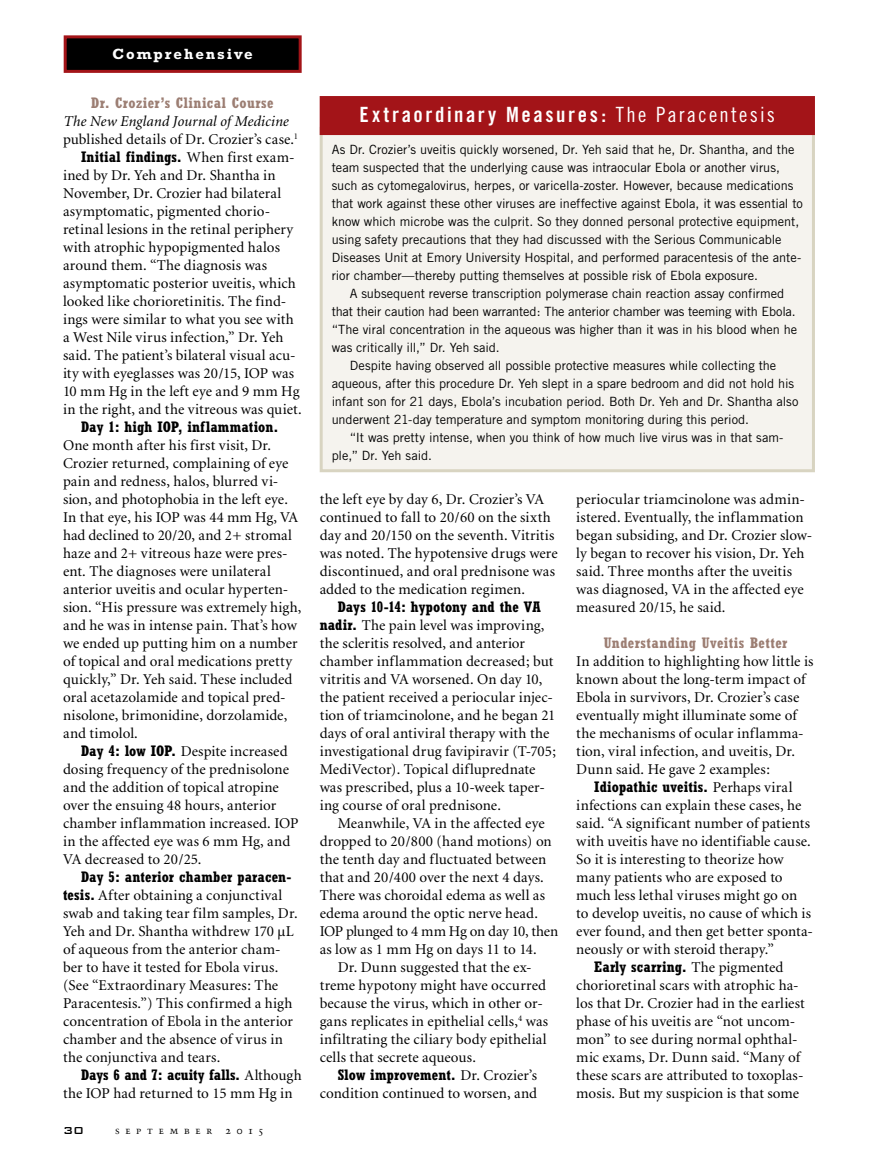
<style>
.page{position:relative;width:878px;height:1175px;background:#fff}
.page>*{position:absolute;margin:0;border:0;box-sizing:border-box;transform-origin:0 0}
.t1{font:21px "Trade Gothic Bold Cond Twenty";letter-spacing:.125em;color:#fff}
.t2{font:15px/18px "Minion";letter-spacing:.01em;color:#000}
.t3{font:700 condensed 15px "Rockwell";letter-spacing:.01em;color:#000}
.t4{font:700 condensed 15px "Rockwell";letter-spacing:.03em;color:#9c7e73}
.t5{font:15px "Minion";letter-spacing:-.025em;color:#000}
.t6{font:700 15px "Rockwell";letter-spacing:.13em;color:#fff}
.t7{font:500 13.5px "Bank Gothic BT";color:#000}
.t8{font:12.75px/18px "Trade Gothic";letter-spacing:-.005em;color:#000}
.t9{font:10.5px "Trump Mediaeval SC";letter-spacing:.535em;color:#000}
.s1{font-style:italic}
.s2{font-family:"Minion";font-weight:400;font-stretch:normal}
.s3{font-family:"Rockwell";font-weight:700;font-stretch:condensed}
.s4{font-family:"Trade Gothic Cond Eighteen"}
</style>
<div class="page">
<div style="left:65px;top:37px;width:235px;height:34px;background:#000"></div>
<div style="left:64px;top:35px;width:238px;height:38px;border:3px solid #a31418"></div>
<div style="left:321px;top:128px;width:492px;height:343px;background:#f5f3ee"></div>
<div style="left:320px;top:127px;width:494px;height:345px;border:3px solid #d8d4c1"></div>
<div style="left:321px;top:98px;width:492px;height:36px;background:#a31418"></div>
<div style="left:320px;top:96px;width:494px;height:39px;border:3px solid #a31418"></div>
<p class="t6" style="left:112px;top:45px;width:142px">Comprehensive</p>
<p class="t4" style="left:91px;top:94px;width:184px">Dr. Crozier’s Clinical Course</p>
<p class="t2" style="left:63px;top:113px;width:236px"><span class="s1">The New England Journal of Medicine </span>published details of Dr. Crozier’s case.<sup>1</sup></p>
<p class="t3" style="left:81px;top:148px;width:215px">Initial findings. <span class="s2">When first exam-</span></p>
<p class="t2" style="left:63px;top:167px;width:240px">ined by Dr. Yeh and Dr. Shantha in November, Dr. Crozier had bilateral asymptomatic, pigmented chorio&shy;retinal lesions in the retinal periphery with atrophic hypopigmented halos around them. “The diagnosis was asymptomatic posterior uveitis, which looked like chorioretinitis. The find&shy;ings were similar to what you see with a West Nile virus infection,” Dr. Yeh said. The patient’s bilateral visual acu&shy;ity with eyeglasses was 20/15, IOP was 10 mm Hg in the left eye and 9 mm Hg in the right, and the vitreous was quiet.</p>
<p class="t3" style="left:81px;top:418px;width:198px">Day 1: high IOP, inflammation.</p>
<p class="t2" style="left:63px;top:437px;width:240px">One month after his first visit, Dr.<br>Crozier returned, complaining of eye pain and redness, halos, blurred vi&shy;sion, and photophobia in the left eye.<br>In that eye, his IOP was 44 mm Hg, VA had declined to 20/20, and 2+ stromal haze and 2+ vitreous haze were pres&shy;ent. The diagnoses were unilateral anterior uveitis and ocular hyperten&shy;sion. “His pressure was extremely high, and he was in intense pain. That’s how we ended up putting him on a number of topical and oral medications pretty quickly,” Dr. Yeh said. These included oral acetazolamide and topical pred&shy;nisolone, brimonidine, dorzolamide, and timolol.</p>
<p class="t2" style="left:63px;top:743px;width:237px;text-indent:18px"><span class="s3">Day 4: low IOP.</span> Despite increased dosing frequency of the prednisolone and the addition of topical atropine over the ensuing 48 hours, anterior chamber inflammation increased. IOP in the affected eye was 6 mm Hg, and VA decreased to 20/25.</p>
<p class="t3" style="left:81px;top:868px;width:212px">Day 5: anterior chamber paracen-</p>
<p class="t2" style="left:63px;top:887px;width:236px"><span class="s3">tesis.</span> After obtaining a conjunctival swab and taking tear film samples, Dr.<br>Yeh and Dr. Shantha withdrew 170 μL of aqueous from the anterior cham&shy;ber to have it tested for Ebola virus. (See “Extraordinary Measures: The Paracentesis.”) This confirmed a high concentration of Ebola in the anterior chamber and the absence of virus in the conjunctiva and tears.</p>
<p class="t3" style="left:81px;top:1066px;width:222px">Days 6 and 7: acuity falls. <span class="s2">Although</span></p>
<p class="t2" style="left:63px;top:1085px;width:231px">the IOP had returned to 15 mm Hg in</p>
<p class="t7" style="left:63px;top:1123px;width:22px">30</p>
<p class="t9" style="left:115px;top:1124px;width:98px">september</p>
<p class="t9" style="left:226px;top:1124px;width:40px">2015</p>
<h1 class="t1" style="left:359px;top:101px;width:417px">Extraordinary Measures: <span class="s4">The Paracentesis</span></h1>
<p class="t8" style="left:332px;top:140px;width:472px">As Dr. Crozier’s uveitis quickly worsened, Dr. Yeh said that he, Dr. Shantha, and the team suspected that the underlying cause was intraocular Ebola or another virus, such as cytomegalovirus, herpes, or varicella-zoster. However, because medications that work against these other viruses are ineffective against Ebola, it was essential to know which microbe was the culprit. So they donned personal protective equipment, using safety precautions that they had discussed with the Serious Communicable Diseases Unit at Emory University Hospital, and performed paracentesis of the ante&shy;rior chamber—thereby putting themselves at possible risk of Ebola exposure.</p>
<p class="t8" style="left:350px;top:284px;width:436px">A subsequent reverse transcription polymerase chain reaction assay confirmed</p>
<p class="t8" style="left:332px;top:302px;width:465px">that their caution had been warranted: The anterior chamber was teeming with Ebola.</p>
<p class="t8" style="left:332px;top:320px;width:467px">“The viral concentration in the aqueous was higher than it was in his blood when he</p>
<p class="t8" style="left:332px;top:338px;width:169px">was critically ill,” Dr. Yeh said.</p>
<p class="t8" style="left:350px;top:356px;width:428px">Despite having observed all possible protective measures while collecting the</p>
<p class="t8" style="left:332px;top:374px;width:464px">aqueous, after this procedure Dr. Yeh slept in a spare bedroom and did not hold his</p>
<p class="t8" style="left:332px;top:392px;width:468px">infant son for 21 days, Ebola’s incubation period. Both Dr. Yeh and Dr. Shantha also</p>
<p class="t8" style="left:332px;top:410px;width:419px">underwent 21-day temperature and symptom monitoring during this period.</p>
<p class="t8" style="left:350px;top:428px;width:435px">“It was pretty intense, when you think of how much live virus was in that sam-</p>
<p class="t8" style="left:331px;top:446px;width:102px">ple,” Dr. Yeh said.</p>
<p class="t2" style="left:320px;top:491px;width:239px">the left eye by day 6, Dr. Crozier’s VA continued to fall to 20/60 on the sixth day and 20/150 on the seventh. Vitritis was noted. The hypotensive drugs were discontinued, and oral prednisone was added to the medication regimen.</p>
<p class="t3" style="left:338px;top:598px;width:204px">Days 10-14: hypotony and the VA</p>
<p class="t2" style="left:320px;top:617px;width:238px"><span class="s3">nadir.</span> The pain level was improving, the scleritis resolved, and anterior chamber inflammation decreased; but vitritis and VA worsened. On day 10, the patient received a periocular injec&shy;tion of triamcinolone, and he began 21 days of oral antiviral therapy with the investigational drug favipiravir (T-705; MediVector). Topical difluprednate was prescribed, plus a 10-week taper&shy;ing course of oral prednisone.</p>
<p class="t2" style="left:338px;top:815px;width:208px">Meanwhile, VA in the affected eye</p>
<p class="t2" style="left:320px;top:833px;width:234px">dropped to 20/800 (hand motions) on</p>
<p class="t2" style="left:320px;top:851px;width:228px">the tenth day and fluctuated between</p>
<p class="t2" style="left:320px;top:869px;width:225px">that and 20/400 over the next 4 days.</p>
<p class="t2" style="left:320px;top:887px;width:227px">There was choroidal edema as well as</p>
<p class="t2" style="left:320px;top:905px;width:220px">edema around the optic nerve head.</p>
<p class="t5" style="left:320px;top:924px;width:240px">IOP plunged to 4 mm Hg on day 10, then</p>
<p class="t2" style="left:320px;top:941px;width:218px">as low as 1 mm Hg on days 11 to 14.</p>
<p class="t2" style="left:338px;top:959px;width:195px">Dr. Dunn suggested that the ex-</p>
<p class="t2" style="left:320px;top:977px;width:228px">treme hypotony might have occurred</p>
<p class="t2" style="left:320px;top:995px;width:225px">because the virus, which in other or-</p>
<p class="t2" style="left:320px;top:1013px;width:230px">gans replicates in epithelial cells,<sup>4</sup> was</p>
<p class="t2" style="left:319px;top:1031px;width:228px">infiltrating the ciliary body epithelial</p>
<p class="t2" style="left:319px;top:1049px;width:158px">cells that secrete aqueous.</p>
<p class="t3" style="left:337px;top:1066px;width:201px">Slow improvement. <span class="s2">Dr. Crozier’s</span></p>
<p class="t2" style="left:319px;top:1085px;width:219px">condition continued to worsen, and</p>
<p class="t2" style="left:576px;top:491px;width:237px">periocular triamcinolone was admin&shy;istered. Eventually, the inflammation began subsiding, and Dr. Crozier slow&shy;ly began to recover his vision, Dr. Yeh said. Three months after the uveitis was diagnosed, VA in the affected eye measured 20/15, he said.</p>
<p class="t4" style="left:603px;top:634px;width:185px">Understanding Uveitis Better</p>
<p class="t2" style="left:576px;top:653px;width:239px">In addition to highlighting how little is known about the long-term impact of Ebola in survivors, Dr. Crozier’s case eventually might illuminate some of the mechanisms of ocular inflamma&shy;tion, viral infection, and uveitis, Dr.<br>Dunn said. He gave 2 examples:</p>
<p class="t3" style="left:594px;top:778px;width:200px">Idiopathic uveitis. <span class="s2">Perhaps viral</span></p>
<p class="t2" style="left:576px;top:797px;width:238px">infections can explain these cases, he said. “A significant number of patients with uveitis have no identifiable cause.<br>So it is interesting to theorize how many patients who are exposed to much less lethal viruses might go on to develop uveitis, no cause of which is ever found, and then get better sponta&shy;neously or with steroid therapy.”</p>
<p class="t3" style="left:594px;top:958px;width:191px">Early scarring. <span class="s2">The pigmented</span></p>
<p class="t2" style="left:576px;top:977px;width:230px">chorioretinal scars with atrophic ha&shy;los that Dr. Crozier had in the earliest phase of his uveitis are “not uncom&shy;mon” to see during normal ophthal&shy;mic exams, Dr. Dunn said. “Many of these scars are attributed to toxoplas&shy;mosis. But my suspicion is that some</p>
</div>
